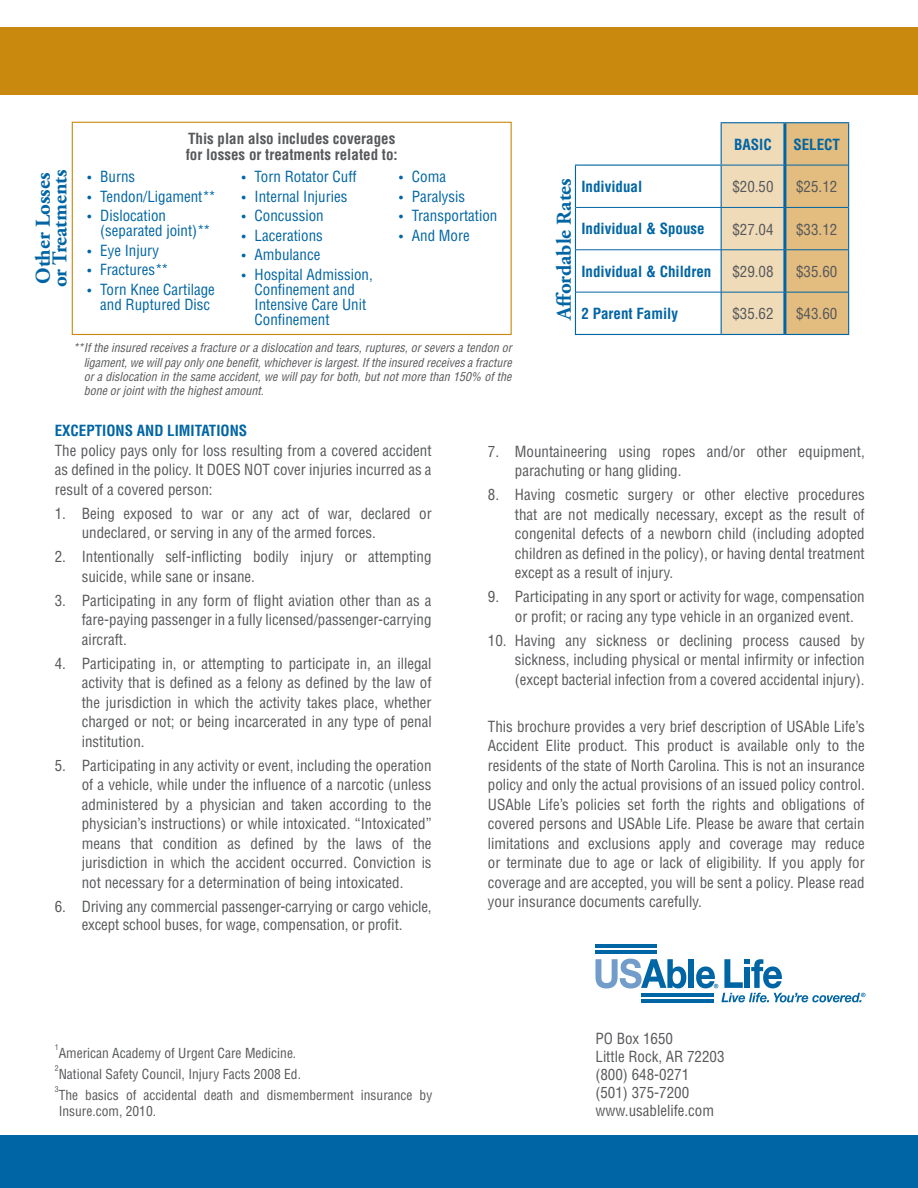
<style>
.page{position:relative;width:918px;height:1188px;background:#fff}
.page>*{position:absolute;margin:0;border:0;box-sizing:border-box;transform-origin:0 0}
.t1{font:700 21px/16.5px "Adobe Garamond Pro";color:#0065a4}
.t2{font:condensed 15px/19.5px "Helvetica";color:#57585a;text-align:justify}
.t3{font:condensed 15px/15px "Helvetica";color:#0065a4}
.t4{font:700 condensed 15px "Helvetica";color:#0065a4}
.t5{font:700 condensed 15px/16.5px "Helvetica";color:#57585a}
.t6{font:condensed 13.5px/16.2px "Helvetica";color:#57585a}
.t7{font:italic condensed 12px/14.4px "Helvetica";color:#57585a;text-align:justify}
.t8{font:condensed 7.8px "Helvetica";color:#57585a}
.s1{font-family:"Times";font-stretch:normal}
</style>
<div class="page">
<div style="left:0;top:1135px;width:918px;height:53px;background:#0065a4"></div>
<div style="left:0;top:27px;width:918px;height:67px;background:#c8890e"></div>
<svg style="left:722px;top:123px;width:126px;height:211px"></svg>
<hr style="left:785px;top:122px;width:64px;height:1px;background:#0065a4">
<hr style="left:848px;top:123px;width:1px;height:42px;background:#0065a4">
<hr style="left:848px;top:165px;width:1px;height:42px;background:#0065a4">
<hr style="left:785px;top:165px;width:63px;height:1px;background:#0065a4">
<hr style="left:721px;top:122px;width:64px;height:1px;background:#0065a4">
<hr style="left:721px;top:123px;width:1px;height:42px;background:#0065a4">
<hr style="left:783px;top:123px;width:3px;height:42px;background:#0065a4">
<hr style="left:783px;top:165px;width:3px;height:42px;background:#0065a4">
<hr style="left:722px;top:165px;width:63px;height:1px;background:#0065a4">
<hr style="left:575px;top:207px;width:1px;height:43px;background:#0065a4">
<hr style="left:721px;top:208px;width:1px;height:42px;background:#0065a4">
<hr style="left:848px;top:207px;width:1px;height:43px;background:#0065a4">
<hr style="left:575px;top:292px;width:1px;height:42px;background:#0065a4">
<hr style="left:721px;top:292px;width:1px;height:42px;background:#0065a4">
<hr style="left:848px;top:292px;width:1px;height:42px;background:#0065a4">
<hr style="left:575px;top:334px;width:146px;height:1px;background:#0065a4">
<hr style="left:721px;top:334px;width:64px;height:1px;background:#0065a4">
<hr style="left:785px;top:334px;width:64px;height:1px;background:#0065a4">
<hr style="left:721px;top:207px;width:64px;height:1px;background:#0065a4">
<hr style="left:785px;top:207px;width:63px;height:1px;background:#0065a4">
<hr style="left:783px;top:208px;width:3px;height:42px;background:#0065a4">
<hr style="left:783px;top:292px;width:3px;height:42px;background:#0065a4">
<hr style="left:575px;top:165px;width:147px;height:1px;background:#0065a4">
<hr style="left:575px;top:166px;width:1px;height:41px;background:#0065a4">
<hr style="left:721px;top:166px;width:1px;height:41px;background:#0065a4">
<hr style="left:576px;top:207px;width:145px;height:1px;background:#0065a4">
<hr style="left:576px;top:250px;width:145px;height:1px;background:#0065a4">
<hr style="left:721px;top:250px;width:64px;height:1px;background:#0065a4">
<hr style="left:785px;top:250px;width:63px;height:1px;background:#0065a4">
<hr style="left:576px;top:292px;width:145px;height:1px;background:#0065a4">
<hr style="left:721px;top:292px;width:64px;height:1px;background:#0065a4">
<hr style="left:785px;top:292px;width:63px;height:1px;background:#0065a4">
<hr style="left:575px;top:250px;width:1px;height:42px;background:#0065a4">
<hr style="left:721px;top:250px;width:1px;height:42px;background:#0065a4">
<hr style="left:848px;top:250px;width:1px;height:42px;background:#0065a4">
<hr style="left:783px;top:250px;width:3px;height:42px;background:#0065a4">
<div style="left:72px;top:122px;width:440px;height:213px;border:1px solid #c8890e"></div>
<hr style="left:596px;top:945px;width:61px;height:3px;background:#0065a4">
<hr style="left:596px;top:950px;width:61px;height:4px;background:#0065a4">
<hr style="left:641px;top:993px;width:73px;height:4px;background:#0065a4">
<hr style="left:641px;top:999px;width:73px;height:3px;background:#0065a4">
<svg style="left:596px;top:958px;width:90px;height:31px"></svg>
<div style="left:689px;top:959px;width:5px;height:29px;background:#0065a4"></div>
<svg style="left:696px;top:959px;width:169px;height:43px"></svg>
<p class="t5" style="left:186px;top:130px;width:214px">This plan also includes coverages for losses or treatments related to:</p>
<h1 class="t1" style="left:35px;top:287px;width:120px;rotate:-90deg">Other Losses or Treatments</h1>
<p class="t3" style="left:241px;top:169px;width:117px"><span class="s1">•</span> Torn Rotator Cuff</p>
<p class="t3" style="left:87px;top:169px;width:50px"><span class="s1">•</span> Burns</p>
<p class="t3" style="left:87px;top:189px;width:131px"><span class="s1">•</span> Tendon/Ligament**</p>
<p class="t3" style="left:100px;top:208px;width:112px;text-indent:-14px"><span class="s1">•</span> Dislocation (separated joint)**</p>
<p class="t3" style="left:87px;top:243px;width:74px"><span class="s1">•</span> Eye Injury</p>
<p class="t3" style="left:87px;top:262px;width:83px"><span class="s1">•</span> Fractures**</p>
<p class="t3" style="left:87px;top:282px;width:130px;text-align:center"><span class="s1">•</span> Torn Knee Cartilage and Ruptured Disc</p>
<p class="t3" style="left:241px;top:189px;width:108px"><span class="s1">•</span> Internal Injuries</p>
<p class="t3" style="left:241px;top:208px;width:84px"><span class="s1">•</span> Concussion</p>
<p class="t3" style="left:241px;top:228px;width:83px"><span class="s1">•</span> Lacerations</p>
<p class="t3" style="left:241px;top:247px;width:81px"><span class="s1">•</span> Ambulance</p>
<p class="t3" style="left:255px;top:267px;width:120px;text-indent:-14px"><span class="s1">•</span> Hospital Admission,<br>Confinement and<br>Intensive Care Unit<br>Confinement</p>
<p class="t3" style="left:398px;top:169px;width:49px"><span class="s1">•</span> Coma</p>
<p class="t3" style="left:398px;top:189px;width:68px"><span class="s1">•</span> Paralysis</p>
<p class="t3" style="left:398px;top:208px;width:101px"><span class="s1">•</span> Transportation</p>
<p class="t3" style="left:398px;top:228px;width:73px"><span class="s1">•</span> And More</p>
<p class="t7" style="left:84px;top:340px;width:430px;text-indent:-11px">**If the insured receives a fracture or a dislocation and tears, ruptures, or severs a tendon or ligament, we will pay only one benefit, whichever is largest. If the insured receives a fracture or a dislocation in the same accident, we will pay for both, but not more than 150% of the bone or joint with the highest amount.</p>
<p class="t4" style="left:734px;top:135px;width:17px">BASIC</p>
<p class="t4" style="left:793px;top:135px;width:48px">Select</p>
<h1 class="t1" style="left:556px;top:320px;width:143px;rotate:-90deg">Affordable Rates</h1>
<p class="t4" style="left:581px;top:177px;width:62px">Individual</p>
<p class="t2" style="left:732px;top:177px;width:43px">$20.50</p>
<p class="t2" style="left:796px;top:177px;width:43px">$25.12</p>
<p class="t4" style="left:581px;top:220px;width:125px">Individual &amp; Spouse</p>
<p class="t2" style="left:732px;top:219px;width:43px">$27.04</p>
<p class="t2" style="left:796px;top:219px;width:43px">$33.12</p>
<p class="t4" style="left:581px;top:262px;width:132px">Individual &amp; Children</p>
<p class="t2" style="left:732px;top:262px;width:43px">$29.08</p>
<p class="t2" style="left:796px;top:262px;width:43px">$35.60</p>
<p class="t4" style="left:581px;top:305px;width:98px">2 Parent Family</p>
<p class="t2" style="left:732px;top:304px;width:43px">$35.62</p>
<p class="t2" style="left:796px;top:304px;width:43px">$43.60</p>
<p class="t4" style="left:55px;top:422px;width:143px">EXCEPTIONS AND LIMITATI</p>
<p class="t4" style="left:221px;top:422px;width:27px">ONS</p>
<p class="t2" style="left:55px;top:440px;width:378px">The policy pays only for loss resulting from a covered accident as defined in the policy. It DOES NOT cover injuries incurred as a result of a covered person:</p>
<p class="t2" style="left:82px;top:503px;width:351px;text-indent:-27px">1. Being exposed to war or any act of war, declared or undeclared, or serving in any of the armed forces.</p>
<p class="t2" style="left:82px;top:547px;width:351px;text-indent:-27px">2. Intentionally self-inflicting bodily injury or attempting suicide, while sane or insane.</p>
<p class="t2" style="left:82px;top:590px;width:351px;text-indent:-27px">3. Participating in any form of flight aviation other than as a fare-paying passenger in a fully licensed/passenger-carrying aircraft.</p>
<p class="t2" style="left:82px;top:653px;width:351px;text-indent:-27px">4. Participating in, or attempting to participate in, an illegal activity that is defined as a felony as defined by the law of the jurisdiction in which the activity takes place, whether charged or not; or being incarcerated in any type of penal institution.</p>
<p class="t2" style="left:82px;top:755px;width:351px;text-indent:-27px">5. Participating in any activity or event, including the operation of a vehicle, while under the influence of a narcotic (unless administered by a physician and taken according to the physician’s instructions) or while intoxicated. “Intoxicated” means that condition as defined by the laws of the jurisdiction in which the accident occurred. Conviction is not necessary for a determination of being intoxicated.</p>
<p class="t2" style="left:55px;top:897px;width:378px;line-height:18px;text-align:center">6. Driving any commercial passenger-carrying or cargo vehicle, except school buses, for wage, compensation, or profit.</p>
<p class="t8" style="left:55px;top:1043px;width:5px">1</p>
<p class="t6" style="left:59px;top:1045px;width:239px">American Academy of Urgent Care Medicine.</p>
<p class="t8" style="left:55px;top:1064px;width:5px">2</p>
<p class="t6" style="left:59px;top:1066px;width:244px">National Safety Council, Injury Facts 2008 Ed.</p>
<p class="t8" style="left:55px;top:1085px;width:5px">3</p>
<p class="t6" style="left:59px;top:1087px;width:375px">The basics of accidental death and dismemberment insurance by<br>Insure.com, 2010.</p>
<p class="t2" style="left:515px;top:441px;width:351px;text-indent:-27px">7. Mountaineering using ropes and/or other equipment, parachuting or hang gliding.</p>
<p class="t2" style="left:515px;top:485px;width:351px;text-indent:-27px">8. Having cosmetic surgery or other elective procedures that are not medically necessary, except as the result of congenital defects of a newborn child (including adopted children as defined in the policy), or having dental treatment except as a result of injury.</p>
<p class="t2" style="left:515px;top:587px;width:351px;text-indent:-27px">9. Participating in any sport or activity for wage, compensation or profit; or racing any type vehicle in an organized event.</p>
<p class="t2" style="left:515px;top:630px;width:351px;text-indent:-27px">10. Having any sickness or declining process caused by sickness, including physical or mental infirmity or infection (except bacterial infection from a covered accidental injury).</p>
<p class="t2" style="left:488px;top:716px;width:378px">This brochure provides a very brief description of USAble Life’s Accident Elite product. This product is available only to the residents of the state of North Carolina. This is not an insurance policy and only the actual provisions of an issued policy control.<br>USAble Life’s policies set forth the rights and obligations of covered persons and USAble Life. Please be aware that certain limitations and exclusions apply and coverage may reduce or terminate due to age or lack of eligibility. If you apply for coverage and are accepted, you will be sent a policy. Please read your insurance documents carefully.</p>
<p class="t2" style="left:596px;top:1029px;width:131px;line-height:18px;text-align:left">PO Box 1650<br>Little Rock, AR 72203 (800) 648-0271 (501) 375-7200 www.usablelife.com</p>
</div>
